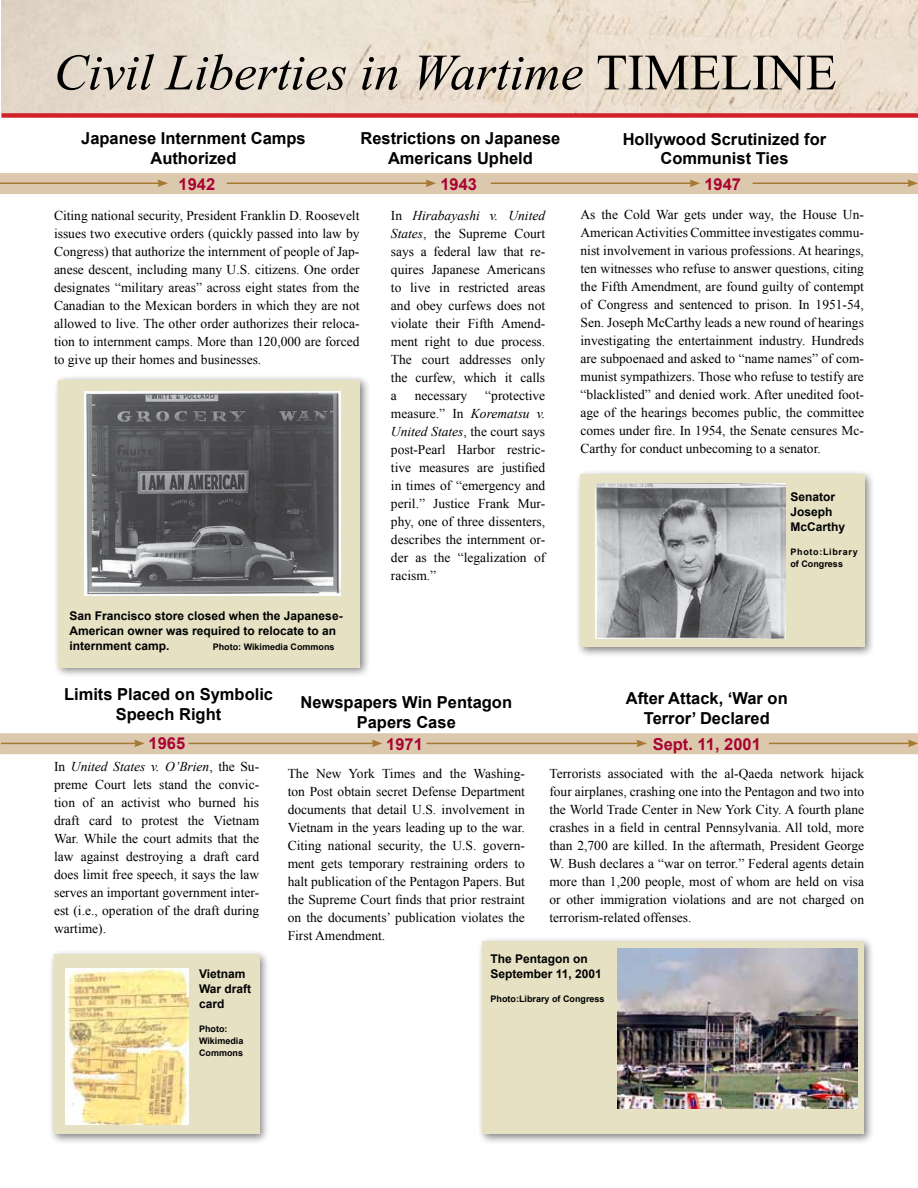
<style>
.page{position:relative;width:918px;height:1188px;background:#fff}
.page>*{position:absolute;margin:0;border:0;box-sizing:border-box;transform-origin:0 0}
.t1{font:italic 51px "Times New Roman";color:#000}
.t2{font:700 16.5px/19.8px "Arial";color:#000;text-align:center}
.t3{font:700 16.5px "Arial";color:#a90232}
.t4{font:13.5px/18px "Times New Roman";color:#000;text-align:justify}
.t5{font:700 12px/15px "Arial";color:#000}
.t6{font:700 9px/12px "Arial";color:#000}
.t7{font:700 9px/12px "Arial";letter-spacing:.075em;color:#000}
.s1{font-style:normal}
.s2{font-style:italic}
</style>
<div class="page">
<div style="left:477px;top:936px;width:398px;height:209px;background:#000;opacity:.5"></div>
<div style="left:483px;top:942px;width:381px;height:192px;background:#e7e1c4"></div>
<div style="left:575px;top:469px;width:301px;height:189px;background:#000;opacity:.5"></div>
<div style="left:581px;top:474px;width:284px;height:173px;background:#e7e1c4"></div>
<div style="left:53px;top:375px;width:317px;height:304px;background:#000;opacity:.5"></div>
<div style="left:58px;top:380px;width:302px;height:287px;background:#e7e1c4"></div>
<div style="left:0;top:733px;width:918px;height:21px;background:#dcc9ad"></div>
<hr style="left:189px;top:743px;width:185px;height:1px;background:#a77833">
<svg style="left:372px;top:740px;width:10px;height:7px"></svg>
<hr style="left:426px;top:743px;width:213px;height:1px;background:#a77833">
<svg style="left:636px;top:740px;width:11px;height:7px"></svg>
<img style="left:2px;top:0;width:916px;height:113px">
<div style="left:2px;top:113px;width:916px;height:5px;background:#d22229"></div>
<hr style="left:1px;top:743px;width:136px;height:1px;background:#a77833">
<svg style="left:134px;top:740px;width:11px;height:7px"></svg>
<div style="left:0;top:173px;width:918px;height:21px;background:#dcc9ad"></div>
<hr style="left:0;top:183px;width:160px;height:1px;background:#a77833">
<svg style="left:157px;top:179px;width:11px;height:8px"></svg>
<hr style="left:227px;top:183px;width:201px;height:1px;background:#a77833">
<svg style="left:426px;top:179px;width:10px;height:8px"></svg>
<hr style="left:491px;top:183px;width:201px;height:1px;background:#a77833">
<svg style="left:690px;top:179px;width:10px;height:8px"></svg>
<hr style="left:753px;top:183px;width:157px;height:1px;background:#a77833">
<svg style="left:907px;top:179px;width:11px;height:8px"></svg>
<hr style="left:769px;top:743px;width:141px;height:1px;background:#a77833">
<svg style="left:908px;top:740px;width:10px;height:7px"></svg>
<img style="left:84px;top:392px;width:256px;height:204px">
<img style="left:595px;top:483px;width:191px;height:155px">
<div style="left:48px;top:949px;width:222px;height:196px;background:#000;opacity:.5"></div>
<div style="left:54px;top:955px;width:205px;height:179px;background:#e7e1c4"></div>
<img style="left:65px;top:969px;width:123px;height:155px">
<img style="left:617px;top:949px;width:241px;height:160px">
<h1 class="t1" style="left:54px;top:37px;width:784px">Civil Liberties in Wartime <span class="s1">TIMELINE</span></h1>
<p class="t2" style="left:81px;top:129px;width:226px">Japanese Internment Camps<br>Authorized</p>
<p class="t2" style="left:361px;top:129px;width:201px">Restrictions on Japanese<br>Americans Upheld</p>
<p class="t2" style="left:623px;top:129px;width:205px">Hollywood Scrutinized for<br>Communist Ties</p>
<p class="t3" style="left:179px;top:173px;width:38px">1942</p>
<p class="t3" style="left:440px;top:173px;width:38px">1943</p>
<p class="t3" style="left:704px;top:173px;width:38px">1947</p>
<p class="t4" style="left:54px;top:206px;width:307px">Citing national security, President Franklin D. Roosevelt issues two executive orders (quickly passed into law by Congress) that authorize the internment of people of Jap&shy;anese descent, including many U.S. citizens. One order designates “military areas” across eight states from the Canadian to the Mexican borders in which they are not allowed to live. The other order authorizes their reloca&shy;tion to internment camps. More than 120,000 are forced to give up their homes and businesses.</p>
<p class="t4" style="left:391px;top:206px;width:156px">In <span class="s2">Hirabayashi v. United States</span>, the Supreme Court says a federal law that re&shy;quires Japanese Americans to live in restricted areas and obey curfews does not violate their Fifth Amend&shy;ment right to due process.<br>The court addresses only the curfew, which it calls a</p>
<p class="t4" style="left:391px;top:386px;width:156px;text-indent:94px">“protective measure.” In <span class="s2">Korematsu v.<br>United States</span>, the court says post-Pearl Harbor restric&shy;tive measures are justified in times of “emergency and peril.” Justice Frank Mur&shy;phy, one of three dissenters, describes the internment or&shy;der as the “legalization of racism.”</p>
<p class="t4" style="left:415px;top:386px;width:54px">necessary</p>
<p class="t5" style="left:69px;top:608px;width:275px">San Francisco store closed when the Japanese-<br>American owner was required to relocate to an internment camp.</p>
<p class="t6" style="left:213px;top:641px;width:123px">Photo: Wikimedia Commons</p>
<p class="t4" style="left:581px;top:206px;width:285px">As the Cold War gets under way, the House Un-American Activities Committee investigates commu&shy;nist involvement in various professions. At hearings, ten witnesses who refuse to answer questions, citing the Fifth Amendment, are found guilty of contempt of Congress and sentenced to prison. In 1951-54, Sen. Joseph McCarthy leads a new round of hearings investigating the entertainment industry. Hundreds are subpoenaed and asked to “name names” of com&shy;munist sympathizers. Those who refuse to testify are “blacklisted” and denied work. After unedited foot&shy;age of the hearings becomes public, the committee comes under fire. In 1954, the Senate censures Mc-Carthy for conduct unbecoming to a senator.</p>
<p class="t5" style="left:790px;top:490px;width:56px">Senator<br>Joseph<br>McCarthy</p>
<p class="t7" style="left:790px;top:546px;width:69px">Photo:Library of Congress</p>
<p class="t2" style="left:64px;top:685px;width:211px">Limits Placed on Symbolic<br>Speech Right</p>
<p class="t2" style="left:301px;top:693px;width:213px">Newspapers Win Pentagon<br>Papers Case</p>
<p class="t4" style="left:288px;top:765px;width:239px">The New York Times and the Washing&shy;ton Post obtain secret Defense Department documents that detail U.S. involvement in Vietnam in the years leading up to the war.<br>Citing national security, the U.S. govern&shy;ment gets temporary restraining orders to halt publication of the Pentagon Papers. But the Supreme Court finds that prior restraint on the documents’ publication violates the First Amendment.</p>
<p class="t3" style="left:149px;top:732px;width:38px">1965</p>
<p class="t3" style="left:386px;top:734px;width:38px">1971</p>
<p class="t4" style="left:54px;top:758px;width:207px">In <span class="s2">United States v. O’Brien</span>, the Su&shy;preme Court lets stand the convic&shy;tion of an activist who burned his draft card to protest the Vietnam War. While the court admits that the law against destroying a draft card does limit free speech, it says the law serves an important government inter&shy;est (i.e., operation of the draft during wartime).</p>
<p class="t2" style="left:626px;top:689px;width:163px">After Attack, ‘War on<br>Terror’ Declared</p>
<p class="t3" style="left:653px;top:734px;width:110px">Sept. 11, 2001</p>
<p class="t4" style="left:549px;top:765px;width:316px">Terrorists associated with the al-Qaeda network hijack four airplanes, crashing one into the Pentagon and two into the World Trade Center in New York City. A fourth plane crashes in a field in central Pennsylvania. All told, more than 2,700 are killed. In the aftermath, President George W. Bush declares a “war on terror.” Federal agents detain more than 1,200 people, most of whom are held on visa or other immigration violations and are not charged on terrorism-related offenses.</p>
<p class="t5" style="left:199px;top:966px;width:54px">Vietnam<br>War draft card</p>
<p class="t6" style="left:199px;top:1023px;width:46px">Photo:<br>Wikimedia<br>Commons</p>
<p class="t5" style="left:491px;top:951px;width:113px">The Pentagon on<br>September 11, 2001</p>
<p class="t6" style="left:491px;top:993px;width:116px">Photo:Library of Congress</p>
</div>
